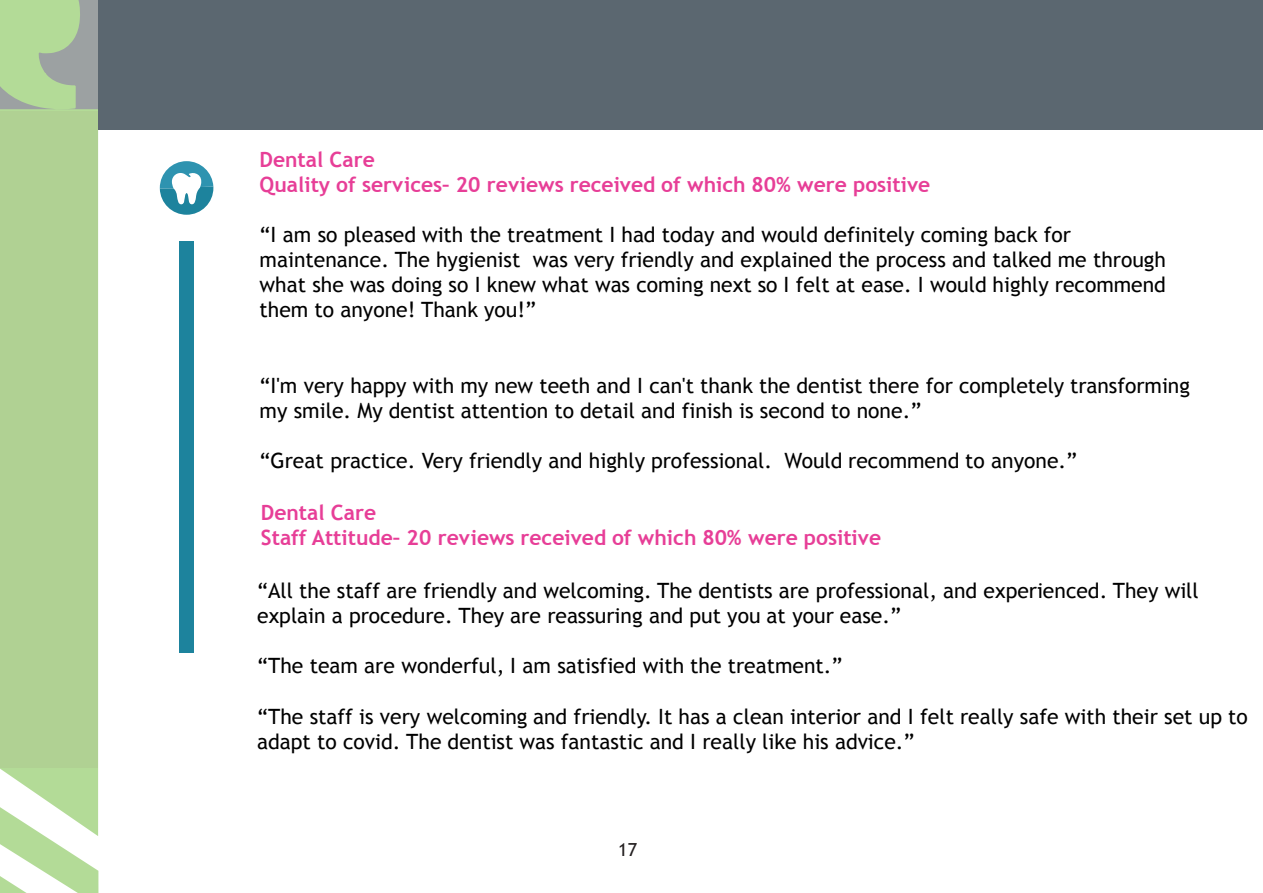
<style>
.page{position:relative;width:1263px;height:893px;background:#fff}
.page>*{position:absolute;margin:0;border:0;box-sizing:border-box;transform-origin:0 0}
.t1{font:21px/25.2px "Trebuchet MS";color:#000}
.t2{font:700 21px/25.2px "Trebuchet MS";color:#e73e97}
.t3{font:18px "Trebuchet MS";color:#231f20}
</style>
<div class="page">
<svg style="left:0;top:110px;width:98px;height:696px;fill:#b3db97"></svg>
<svg style="left:0;top:806px;width:99px;height:87px"></svg>
<svg style="left:0;top:0;width:98px;height:110px;background:#aac69a"></svg>
<div style="left:98px;top:0;width:1165px;height:130px;background:#5b6770"></div>
<div style="left:1px;top:111px;width:97px;height:656px;background:#b0d193"></div>
<svg style="left:160px;top:161px;width:53px;height:54px"></svg>
<div style="left:180px;top:241px;width:14px;height:411px;background:#1d839d"></div>
<p class="t2" style="left:260px;top:146px;width:672px">Dental Care<br>Quality of services– 20 reviews received of which 80% were positive</p>
<p class="t1" style="left:260px;top:222px;width:908px">“I am so pleased with the treatment I had today and would definitely coming back for maintenance. The hygienist was very friendly and explained the process and talked me through what she was doing so I knew what was coming next so I felt at ease. I would highly recommend them to anyone! Thank you!”</p>
<p class="t1" style="left:260px;top:373px;width:932px">“I'm very happy with my new teeth and I can't thank the dentist there for completely transforming my smile. My dentist attention to detail and finish is second to none.”</p>
<p class="t1" style="left:260px;top:449px;width:819px">“Great practice. Very friendly and highly professional. Would recommend to anyone.”</p>
<p class="t2" style="left:261px;top:500px;width:622px">Dental Care<br>Staff Attitude– 20 reviews received of which 80% were positive</p>
<p class="t1" style="left:257px;top:578px;width:943px">“All the staff are friendly and welcoming. The dentists are professional, and experienced. They will explain a procedure. They are reassuring and put you at your ease.”</p>
<p class="t1" style="left:257px;top:654px;width:587px">“The team are wonderful, I am satisfied with the treatment.”</p>
<p class="t1" style="left:257px;top:704px;width:992px">“The staff is very welcoming and friendly. It has a clean interior and I felt really safe with their set up to adapt to covid. The dentist was fantastic and I really like his advice.”</p>
<p class="t3" style="left:618px;top:839px;width:20px">17</p>
</div>
